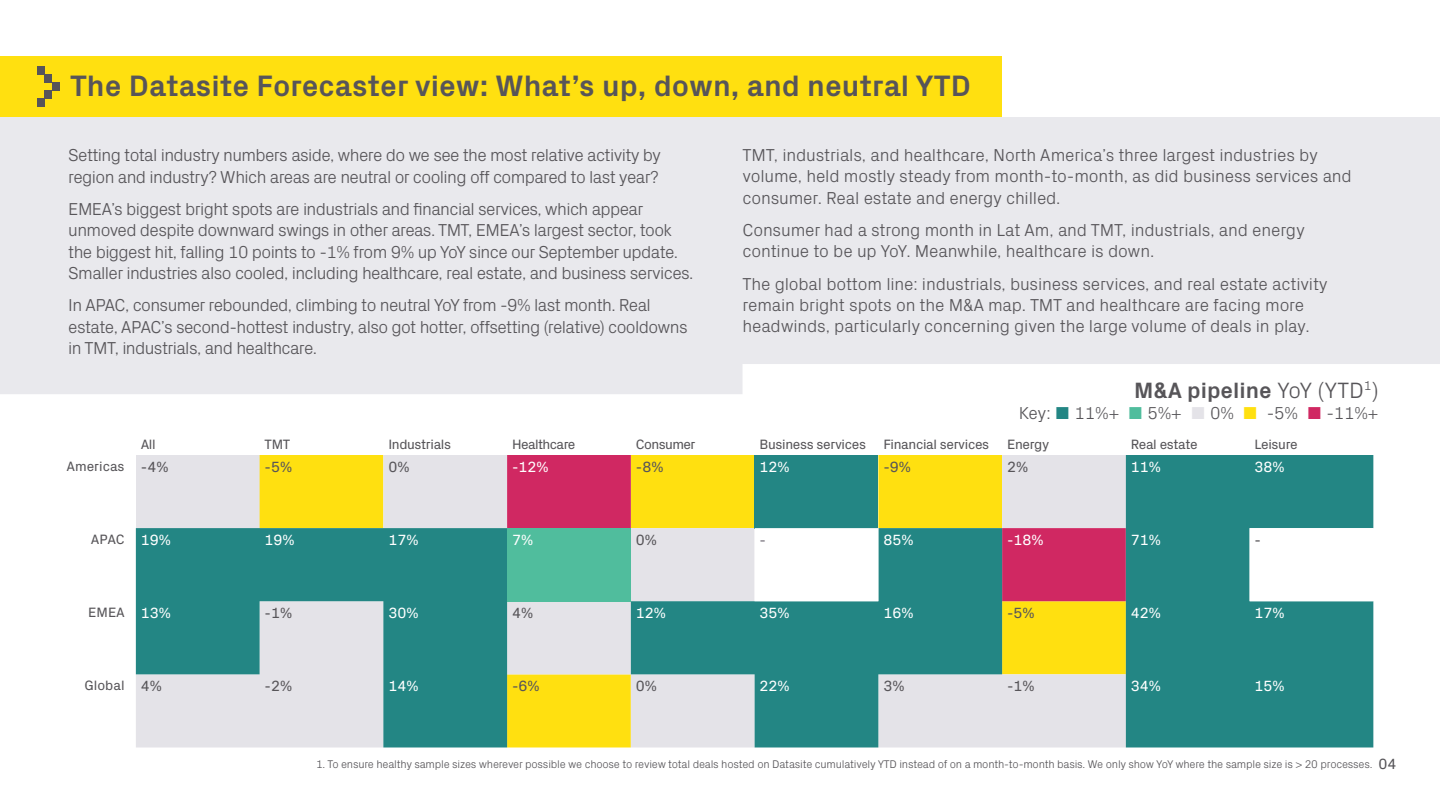
<style>
.page{position:relative;width:1440px;height:810px;background:#fff}
.page>*{position:absolute;margin:0;border:0;box-sizing:border-box;transform-origin:0 0}
.t1{font:700 30px "Px Grotesk";color:#575559}
.t2{font:700 22.5px "Px Grotesk";color:#575559}
.t3{font:300 17.5px/21.2px "Px Grotesk";letter-spacing:-.035em;color:#575559}
.t4{font:300 17.5px/21.2px "Px Grotesk";letter-spacing:-.01em;color:#575559}
.t5{font:15px "Px Grotesk";color:#fff}
.t6{font:15px "Px Grotesk";color:#575559}
.t7{font:15px "Px Grotesk";color:#78737d}
.t8{font:13.75px "Px Grotesk";letter-spacing:-.025em;color:#575559}
.t9{font:13.75px "Px Grotesk";color:#575559}
.t10{font:300 11.25px "Px Grotesk";letter-spacing:-.02em;color:#575559}
.s1{font-weight:300}
.s2{font-size:15px}
.s3{font-size:15px;color:#fff}
</style>
<div class="page">
<div style="left:0;top:117px;width:1440px;height:277px;background:#e9e9ed"></div>
<div style="left:0;top:56px;width:1002px;height:61px;background:#ffe010"></div>
<div style="left:37px;top:67px;width:8px;height:8px;background:#575559"></div>
<div style="left:37px;top:99px;width:8px;height:8px;background:#575559"></div>
<div style="left:45px;top:75px;width:7px;height:8px;background:#575559"></div>
<div style="left:45px;top:91px;width:7px;height:8px;background:#575559"></div>
<div style="left:52px;top:83px;width:8px;height:8px;background:#575559"></div>
<svg style="left:136px;top:455px;width:1237px;height:293px;background:#87af92"></svg>
<div style="left:507px;top:528px;width:124px;height:73px;background:#50bd9d"></div>
<svg style="left:755px;top:528px;width:618px;height:73px"></svg>
<h1 class="t1" style="left:70px;top:64px;width:903px">The Datasite Forecaster view: What’s up, down, and neutral YTD</h1>
<p class="t3" style="left:68px;top:143px;width:594px">Setting total industry numbers aside, where do we see the most relative activity by region and industry? Which areas are neutral or cooling off compared to last year?</p>
<p class="t3" style="left:68px;top:197px;width:627px">EMEA’s biggest bright spots are industrials and financial services, which appear unmoved despite downward swings in other areas. TMT, EMEA’s largest sector, took the biggest hit, falling 10 points to -1% from 9% up YoY since our September update.<br>Smaller industries also cooled, including healthcare, real estate, and business services.</p>
<p class="t3" style="left:68px;top:293px;width:621px">In APAC, consumer rebounded, climbing to neutral YoY from -9% last month. Real estate, APAC’s second-hottest industry, also got hotter, offsetting (relative) cooldowns in TMT, industrials, and healthcare.</p>
<p class="t4" style="left:742px;top:143px;width:611px">TMT, industrials, and healthcare, North America’s three largest industries by volume, held mostly steady from month-to-month, as did business services and consumer. Real estate and energy chilled.</p>
<p class="t4" style="left:742px;top:218px;width:564px">Consumer had a strong month in Lat Am, and TMT, industrials, and energy continue to be up YoY. Meanwhile, healthcare is down.</p>
<p class="t4" style="left:742px;top:272px;width:587px">The global bottom line: industrials, business services, and real estate activity remain bright spots on the M&amp;A map. TMT and healthcare are facing more headwinds, particularly concerning given the large volume of deals in play.</p>
<p class="t2" style="left:1134px;top:374px;width:246px">M&amp;A pipeline <span class="s1">YoY (YTD</span><sup>1</sup><span class="s1">)</span></p>
<p class="t3" style="left:1019px;top:401px;width:33px">Key:</p>
<p class="t3" style="left:1075px;top:401px;width:46px">11%+</p>
<p class="t3" style="left:1147px;top:401px;width:36px">5%+</p>
<p class="t3" style="left:1210px;top:401px;width:25px">0%</p>
<p class="t3" style="left:1267px;top:401px;width:33px">-5%</p>
<p class="t3" style="left:1326px;top:401px;width:54px">-11%+</p>
<p class="t8" style="left:141px;top:435px;width:16px">All</p>
<p class="t8" style="left:265px;top:435px;width:27px">TMT</p>
<p class="t8" style="left:388px;top:435px;width:64px">Industrials</p>
<p class="t8" style="left:512px;top:435px;width:65px">Healthcare</p>
<p class="t8" style="left:636px;top:435px;width:61px">Consumer</p>
<p class="t8" style="left:760px;top:435px;width:108px">Business services</p>
<p class="t8" style="left:883px;top:435px;width:107px">Financial services</p>
<p class="t8" style="left:1007px;top:435px;width:44px">Energy</p>
<p class="t8" style="left:1131px;top:435px;width:68px">Real estate</p>
<p class="t8" style="left:1255px;top:435px;width:45px">Leisure</p>
<p class="t9" style="left:66px;top:456px;width:104px">Americas <span class="s2">-4%</span></p>
<p class="t6" style="left:265px;top:456px;width:29px">-5%</p>
<p class="t6" style="left:388px;top:456px;width:23px">0%</p>
<p class="t5" style="left:512px;top:456px;width:38px">-12%</p>
<p class="t6" style="left:636px;top:456px;width:29px">-8%</p>
<p class="t5" style="left:760px;top:456px;width:32px">12%</p>
<p class="t6" style="left:883px;top:456px;width:29px">-9%</p>
<p class="t6" style="left:1007px;top:456px;width:23px">2%</p>
<p class="t5" style="left:1131px;top:456px;width:32px">11%</p>
<p class="t5" style="left:1255px;top:456px;width:32px">38%</p>
<p class="t8" style="left:91px;top:530px;width:82px">APAC <span class="s3">19%</span></p>
<p class="t5" style="left:265px;top:529px;width:32px">19%</p>
<p class="t5" style="left:388px;top:529px;width:32px">17%</p>
<p class="t5" style="left:512px;top:529px;width:23px">7%</p>
<p class="t6" style="left:636px;top:529px;width:23px">0%</p>
<p class="t7" style="left:760px;top:529px;width:8px">-</p>
<p class="t5" style="left:883px;top:529px;width:32px">85%</p>
<p class="t5" style="left:1007px;top:529px;width:38px">-18%</p>
<p class="t5" style="left:1131px;top:529px;width:32px">71%</p>
<p class="t6" style="left:1255px;top:529px;width:8px">-</p>
<p class="t8" style="left:88px;top:603px;width:84px">EMEA <span class="s3">13%</span></p>
<p class="t6" style="left:265px;top:602px;width:29px">-1%</p>
<p class="t5" style="left:388px;top:602px;width:32px">30%</p>
<p class="t6" style="left:512px;top:602px;width:23px">4%</p>
<p class="t5" style="left:636px;top:602px;width:32px">12%</p>
<p class="t5" style="left:760px;top:602px;width:32px">35%</p>
<p class="t5" style="left:883px;top:602px;width:32px">16%</p>
<p class="t6" style="left:1007px;top:602px;width:29px">-5%</p>
<p class="t5" style="left:1131px;top:602px;width:32px">42%</p>
<p class="t5" style="left:1255px;top:602px;width:32px">17%</p>
<p class="t8" style="left:85px;top:676px;width:79px">Global <span class="s2">4%</span></p>
<p class="t6" style="left:265px;top:675px;width:29px">-2%</p>
<p class="t5" style="left:388px;top:675px;width:32px">14%</p>
<p class="t6" style="left:512px;top:675px;width:29px">-6%</p>
<p class="t6" style="left:636px;top:675px;width:23px">0%</p>
<p class="t5" style="left:760px;top:675px;width:32px">22%</p>
<p class="t6" style="left:883px;top:675px;width:23px">3%</p>
<p class="t6" style="left:1007px;top:675px;width:29px">-1%</p>
<p class="t5" style="left:1131px;top:675px;width:32px">34%</p>
<p class="t5" style="left:1255px;top:675px;width:32px">15%</p>
<p class="t6" style="left:1378px;top:753px;width:20px">04</p>
<p class="t10" style="left:316px;top:756px;width:1058px">1. To ensure healthy sample sizes wherever possible we choose to review total deals hosted on Datasite cumulatively YTD instead of on a month-to-month basis. We only show YoY where the sample size is &gt; 20 processes.</p>
</div>
